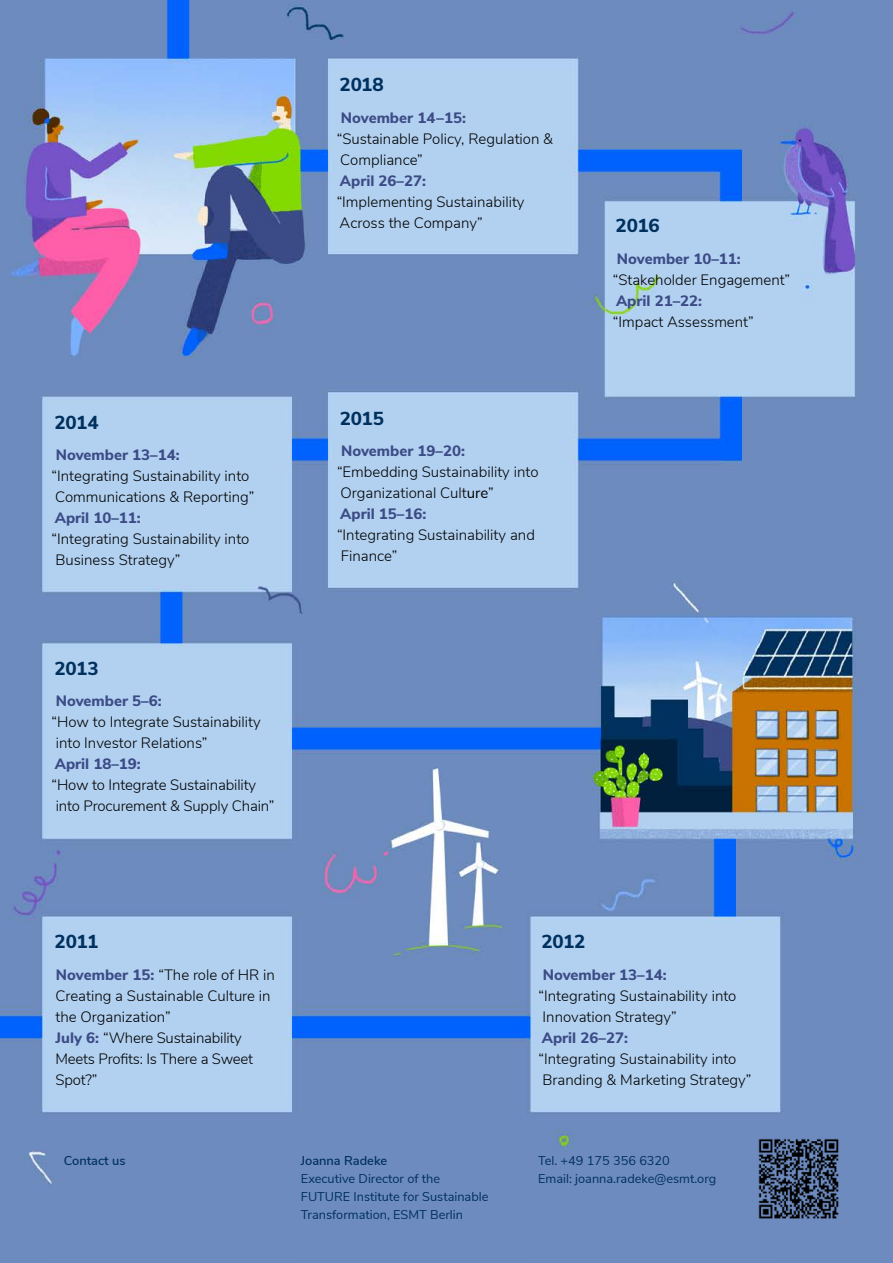
<style>
.page{position:relative;width:893px;height:1263px;background:#fff}
.page>*{position:absolute;margin:0;border:0;box-sizing:border-box;transform-origin:0 0}
.t1{font:800 18.75px "Nunito Sans";letter-spacing:-.01em;color:#00315e}
.t2{font:300 15px/21px "Nunito Sans";color:#000}
.t3{font:800 15px "Nunito Sans";color:#3c4b86}
.t4{font:12.75px/18px "Nunito Sans";color:#00315e}
.t5{font:600 12.75px "Nunito Sans";color:#00315e}
.s1{font-weight:800;color:#3c4b86}
.s2{font-weight:400}
</style>
<div class="page">
<img style="left:0;top:0;width:893px;height:1263px">
<img style="left:757px;top:1137px;width:82px;height:82px">
<p class="t1" style="left:54px;top:410px;width:46px">2014</p>
<p class="t3" style="left:56px;top:445px;width:125px">November 13–14:</p>
<p class="t2" style="left:52px;top:466px;width:204px">“Integrating Sustainability into<br>Communications &amp; Reporting”</p>
<p class="t3" style="left:55px;top:508px;width:88px">April 10–11:</p>
<p class="t2" style="left:52px;top:529px;width:199px">“Integrating Sustainability into<br>Business Strategy”</p>
<p class="t1" style="left:54px;top:656px;width:46px">2013</p>
<p class="t3" style="left:56px;top:691px;width:107px">November 5–6:</p>
<p class="t2" style="left:52px;top:712px;width:211px">“How to Integrate Sustainability into Investor Relations”</p>
<p class="t3" style="left:55px;top:754px;width:88px">April 18–19:</p>
<p class="t2" style="left:52px;top:775px;width:224px">“How to Integrate Sustainability into Procurement &amp; Supply Chain”</p>
<p class="t1" style="left:55px;top:929px;width:45px">2011</p>
<p class="t2" style="left:55px;top:964px;width:221px"><span class="s1">November 15:</span> “The role of HR in<br>Creating a Sustainable Culture in the Organization”<br><span class="s1">July 6:</span> “Where Sustainability<br>Meets Profits: Is There a Sweet<br>Spot?”</p>
<p class="t1" style="left:340px;top:72px;width:46px">2018</p>
<p class="t3" style="left:341px;top:107px;width:127px">November 14 –15:</p>
<p class="t2" style="left:337px;top:128px;width:218px">“Sustainable Policy, Regulation &amp;<br>Compliance”</p>
<p class="t3" style="left:340px;top:170px;width:88px">April 26–27:</p>
<p class="t2" style="left:337px;top:191px;width:189px">“Implementing Sustainability<br>Across the Company”</p>
<p class="t1" style="left:340px;top:406px;width:46px">2015</p>
<p class="t3" style="left:341px;top:441px;width:125px">November 19–20:</p>
<p class="t2" style="left:337px;top:462px;width:203px">“Embedding Sustainability into<br>Organizational Cult<span class="s2">ure</span>”<br><span class="s1">April 15–16:</span></p>
<p class="t2" style="left:337px;top:525px;width:199px">“Integrating Sustainability and<br>Finance”</p>
<p class="t1" style="left:616px;top:213px;width:45px">2016</p>
<p class="t3" style="left:617px;top:248px;width:125px">November 10–11:</p>
<p class="t2" style="left:613px;top:269px;width:179px">“Stakeholder Engagement”</p>
<p class="t3" style="left:616px;top:290px;width:88px">April 21–22:</p>
<p class="t2" style="left:613px;top:311px;width:142px">“Impact Assessment”</p>
<p class="t1" style="left:541px;top:929px;width:46px">2012</p>
<p class="t3" style="left:543px;top:964px;width:125px">November 13–14:</p>
<p class="t2" style="left:539px;top:985px;width:199px">“Integrating Sustainability into<br>Innovation Strategy”</p>
<p class="t3" style="left:542px;top:1027px;width:88px">April 26–27:</p>
<p class="t2" style="left:539px;top:1048px;width:214px">“Integrating Sustainability into<br>Branding &amp; Marketing Strategy”</p>
<p class="t5" style="left:64px;top:1152px;width:63px">Contact us</p>
<p class="t5" style="left:301px;top:1152px;width:88px">Joanna Radeke</p>
<p class="t4" style="left:301px;top:1169px;width:189px">Executive Director of the<br>FUTURE Institute for Sustainable<br>Transformation, ESMT Berlin</p>
<p class="t4" style="left:538px;top:1151px;width:180px">Tel. +49 175 356 6320<br>Email: joanna.radeke@esmt.org</p>
</div>
